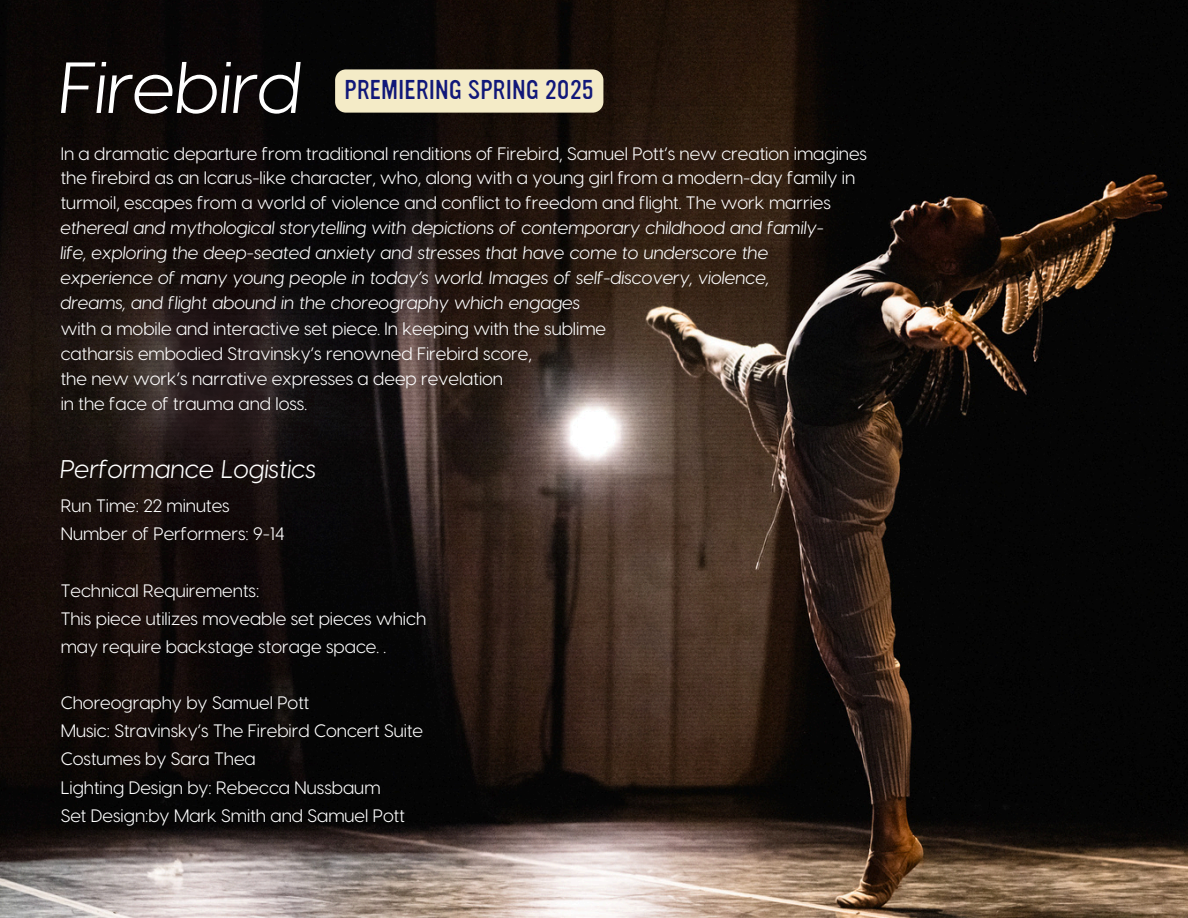
<style>
.page{position:relative;width:1188px;height:918px;background:#fff}
.page>*{position:absolute;margin:0;border:0;box-sizing:border-box;transform-origin:0 0}
.t1{font:italic 72.15px "Visby CF";color:#fff}
.t2{font:italic 25.5px "Visby CF";color:#fff}
.t3{font:300 23.55px "Ultramagnetic";color:#111879}
.t4{font:18px/24.8px "Visby CF";color:#fff}
.t5{font:italic 18px/24.8px "Visby CF";color:#fff}
</style>
<div class="page">
<img style="left:0;top:0;width:1188px;height:918px">
<div style="left:335px;top:69px;width:268px;height:44px;background:#f4ebc7"></div>
<div style="left:337px;top:509px;width:60px;height:61px;background:#080707"></div>
<div style="left:283px;top:373px;width:36px;height:36px;background:#0e0e0e"></div>
<div style="left:189px;top:318px;width:100px;height:114px;background:#211c1e"></div>
<svg style="left:67px;top:272px;width:100px;height:103px"></svg>
<svg style="left:63px;top:354px;width:77px;height:99px;fill:#1a130f"></svg>
<svg style="left:277px;top:348px;width:40px;height:99px"></svg>
<div style="left:279px;top:379px;width:97px;height:99px;background:#100708"></div>
<svg style="left:99px;top:359px;width:59px;height:55px"></svg>
<svg style="left:75px;top:428px;width:85px;height:100px;fill:#1b120e"></svg>
<svg style="left:79px;top:296px;width:77px;height:63px;fill:#251b16"></svg>
<div style="left:78px;top:187px;width:100px;height:109px;background:#1c130e"></div>
<div style="left:78px;top:183px;width:100px;height:104px;background:#100708"></div>
<div style="left:136px;top:250px;width:97px;height:100px;background:linear-gradient(to bottom,#1a0e0a,#443732)"></div>
<svg style="left:156px;top:305px;width:3px;height:99px"></svg>
<svg style="left:158px;top:369px;width:4px;height:106px"></svg>
<div style="left:160px;top:429px;width:100px;height:110px;background:linear-gradient(to bottom,#2c201d,#0b0605)"></div>
<div style="left:178px;top:373px;width:99px;height:99px;background:linear-gradient(to bottom,#372e2f,#221614)"></div>
<svg style="left:177px;top:275px;width:100px;height:101px"></svg>
<svg style="left:165px;top:250px;width:6px;height:72px"></svg>
<div style="left:165px;top:322px;width:100px;height:100px;background:#221617"></div>
<div style="left:165px;top:418px;width:99px;height:99px;background:#1a1111"></div>
<div style="left:168px;top:514px;width:97px;height:99px;background:#120306"></div>
<svg style="left:164px;top:329px;width:101px;height:122px"></svg>
<div style="left:165px;top:464px;width:99px;height:101px;background:#110a09"></div>
<div style="left:172px;top:227px;width:99px;height:99px;background:#1c1212"></div>
<div style="left:168px;top:199px;width:99px;height:99px;background:#150c0a"></div>
<h2 class="t1" style="left:61px;top:40px;width:243px">Firebird</h2>
<h1 class="t3" style="left:345px;top:73px;width:251px">PREMIERING SPRING 2025</h1>
<p class="t4" style="left:61px;top:140px;width:808px">In a dramatic departure from traditional renditions of Firebird, Samuel Pott’s new creation imagines the firebird as an Icarus-like character, who, along with a young girl from a modern-day family in turmoil, escapes from a world of violence and conflict to freedom and flight. The work marries</p>
<p class="t5" style="left:61px;top:215px;width:765px">ethereal and mythological storytelling with depictions of contemporary childhood and family&shy;life, exploring the deep-seated anxiety and stresses that have come to underscore the experience of many young people in today’s world. Images of self-discovery, violence, dreams, and flight abound in the choreography which engages</p>
<p class="t4" style="left:61px;top:316px;width:547px">with a mobile and interactive set piece. In keeping with the sublime catharsis embodied Stravinsky’s renowned Firebird score,</p>
<p class="t4" style="left:61px;top:365px;width:444px">the new work’s narrative expresses a deep revelation</p>
<p class="t4" style="left:61px;top:390px;width:248px">in the face of trauma and loss.</p>
<p class="t2" style="left:61px;top:452px;width:257px">Performance Logistics</p>
<p class="t4" style="left:61px;top:493px;width:171px">Run Time: 22 minutes</p>
<p class="t4" style="left:61px;top:521px;width:225px">Number of Performers: 9-14</p>
<p class="t4" style="left:61px;top:577px;width:200px">Technical Requirements:</p>
<h3 class="t4" style="left:61px;top:605px;width:367px">This piece utilizes moveable set pieces which</h3>
<p class="t4" style="left:61px;top:633px;width:327px">may require backstage storage space. .</p>
<p class="t4" style="left:61px;top:689px;width:250px">Choreography by Samuel Pott</p>
<p class="t4" style="left:61px;top:718px;width:364px">Music: Stravinsky’s The Firebird Concert Suite</p>
<p class="t4" style="left:61px;top:746px;width:197px">Costumes by Sara Thea</p>
<p class="t4" style="left:61px;top:774px;width:321px">Lighting Design by: Rebecca Nussbaum</p>
<p class="t4" style="left:61px;top:802px;width:346px">Set Design:by Mark Smith and Samuel Pott</p>
</div>
